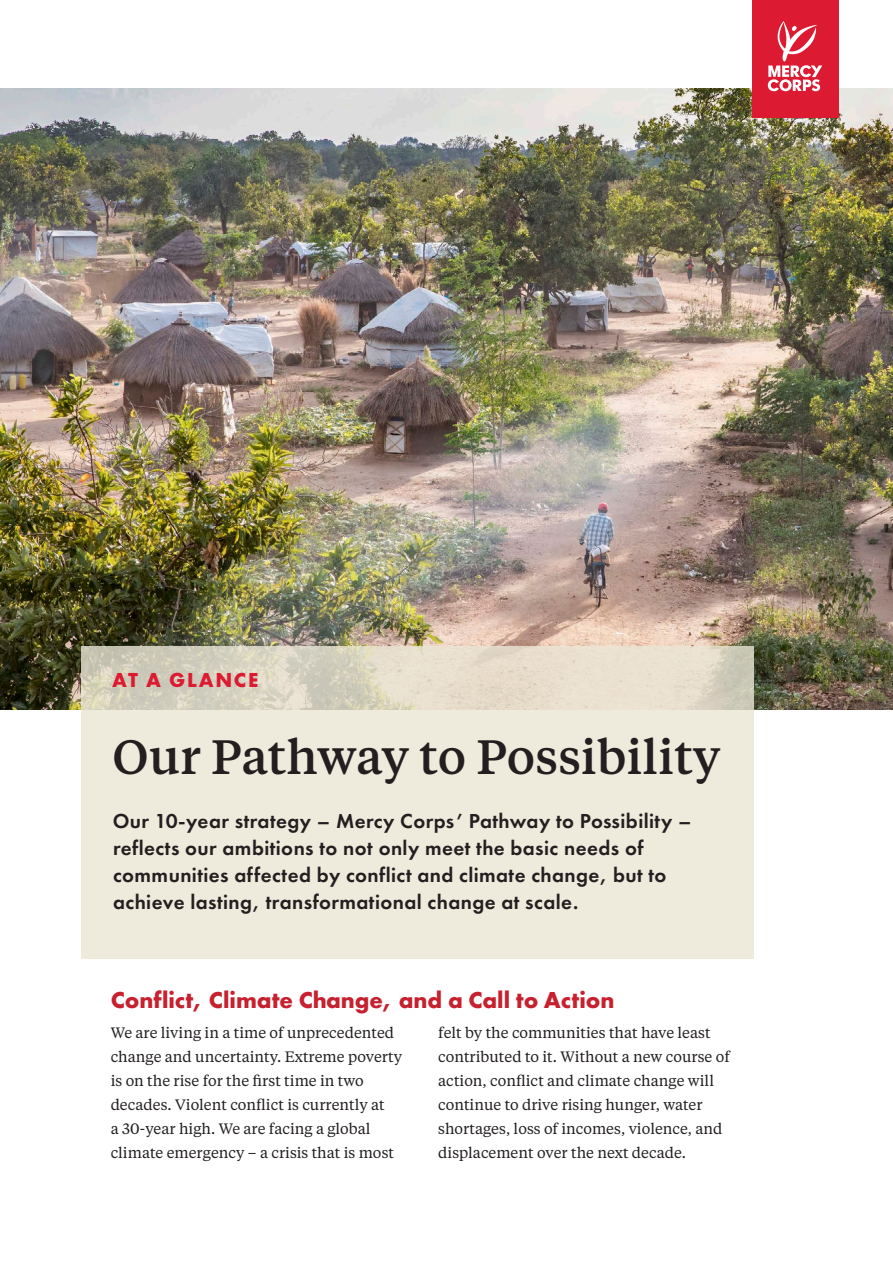
<style>
.page{position:relative;width:893px;height:1263px;background:#fff}
.page>*{position:absolute;margin:0;border:0;box-sizing:border-box;transform-origin:0 0}
.t1{font:500 48px "Tiempos Text";color:#231f20}
.t2{font:700 24px "Futura PT";color:#c7202e}
.intro{font:600 21px/27px "Futura PT";letter-spacing:.02em;color:#231f20}
.t3{font:700 21px "Futura PT";letter-spacing:.08em;color:#dc1a32}
.B1{font:15px/24px "Tiempos Text";color:#231f20}
</style>
<div class="page">
<img style="left:0;top:89px;width:893px;height:620px">
<div style="left:753px;top:0;width:86px;height:117px;background:#dc1a32"></div>
<svg style="left:768px;top:21px;width:54px;height:70px"></svg>
<svg style="left:81px;top:646px;width:672px;height:313px;background:#eae6d8"></svg>
<p class="t3" style="left:112px;top:666px;width:148px">AT A GLANCE</p>
<p class="t1" style="left:113px;top:724px;width:610px">Our Pathway to Possibility</p>
<p class="intro" style="left:113px;top:807px;width:580px">Our 10-year strategy – Mercy Corps’ Pathway to Possibility – reflects our ambitions to not only meet the basic needs of communities affected by conflict and climate change, but to achieve lasting, transformational change at scale.</p>
<h1 class="t2" style="left:111px;top:985px;width:505px">Conflict, Climate Change, and a Call to Action</h1>
<p class="B1" style="left:111px;top:1020px;width:293px">We are living in a time of unprecedented change and uncertainty. Extreme poverty is on the rise for the first time in two decades. Violent conflict is currently at<br>a 30-year high. We are facing a global climate emergency – a crisis that is most</p>
<p class="B1" style="left:438px;top:1020px;width:293px">felt by the communities that have least contributed to it. Without a new course of action, conflict and climate change will continue to drive rising hunger, water shortages, loss of incomes, violence, and displacement over the next decade.</p>
</div>
